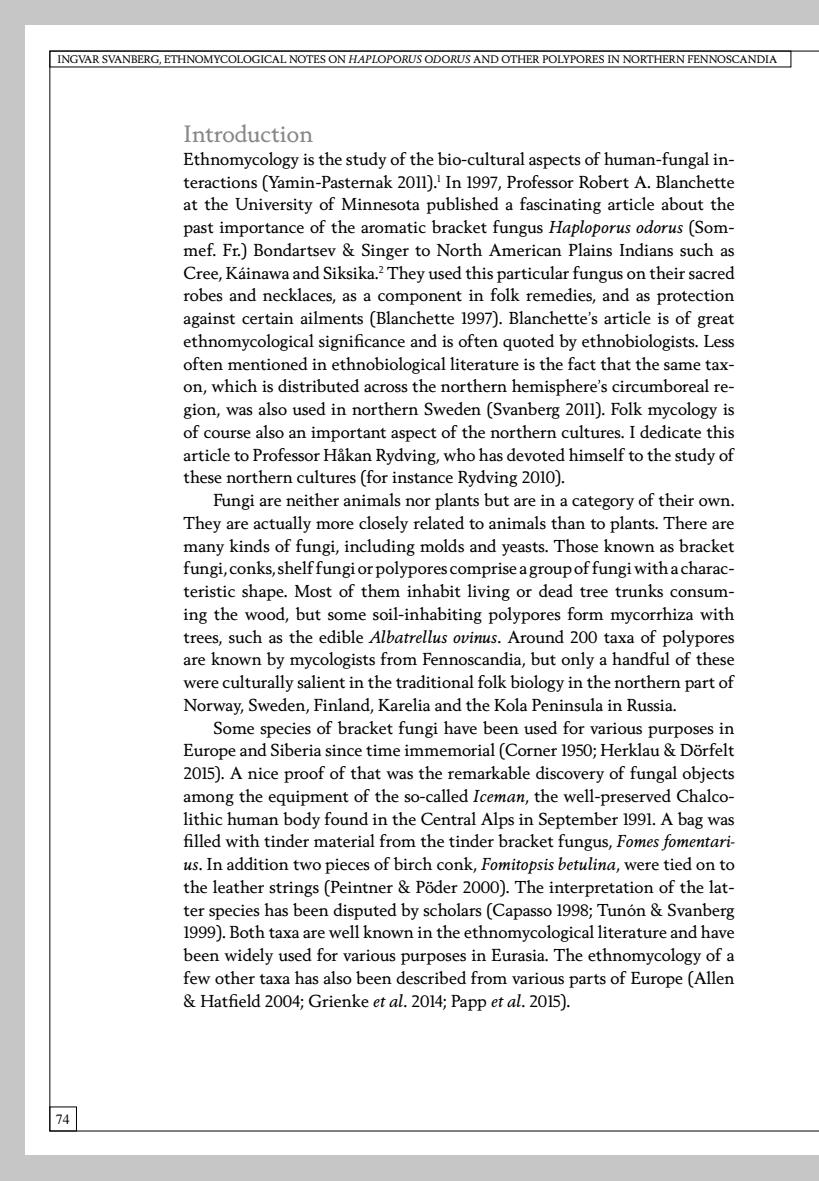
<style>
.page{position:relative;width:819px;height:1181px;background:#fff}
.page>*{position:absolute;margin:0;border:0;box-sizing:border-box;transform-origin:0 0}
.t1{font:22.75px "Berling Nova Text";color:#878787}
.t2{font:16.62px/22.8px "Berling Nova Text";color:#000;text-align:justify}
.t3{font:14px "Times";color:#000}
.t4{font:10.5px "Berling Nova Text";color:#000}
.s1{font-style:italic}
.s2{font-family:"Berling Nova Text Regular SC"}
</style>
<div class="page">
<div style="left:0;top:0;width:25px;height:1181px;background:#c6c6c6"></div>
<div style="left:0;top:0;width:819px;height:25px;background:#c6c6c6"></div>
<div style="left:0;top:1155px;width:819px;height:26px;background:#c6c6c6"></div>
<div style="left:50px;top:51px;width:741px;height:16px;border:1px solid #000"></div>
<p class="t4" style="left:57px;top:53px;width:721px">INGVAR SVANBERG, ETHNOMYCOLOGICAL NOTES ON <span class="s1">HAPLOPORUS ODORUS</span> AND OTHER POLYPORES IN NORTHERN FENNOSCANDIA</p>
<p class="t3" style="left:56px;top:1105px;width:16px">74</p>
<h1 class="t1" style="left:184px;top:119px;width:131px">Introduction</h1>
<p class="t2" style="left:184px;top:147px;width:552px">Ethnomycology is the study of the bio-cultural aspects of human-fungal in&shy;teractions (Yamin-Pasternak 2011).<sup>1</sup> In 1997, Professor Robert A. Blanchette at the University of Minnesota published a fascinating article about the past importance of the aromatic bracket fungus <span class="s1">Haploporus odorus</span> (Som&shy;mef. Fr.) Bondartsev &amp; Singer to North American Plains Indians such as Cree, Káinawa and Siksika.<sup>2</sup> They used this particular fungus on their sacred robes and necklaces, as a component in folk remedies, and as protection against certain ailments (Blanchette 1997). Blanchette’s article is of great ethnomycological significance and is often quoted by ethnobiologists. Less often mentioned in ethnobiological literature is the fact that the same tax&shy;on, which is distributed across the northern hemisphere’s circumboreal re&shy;gion, was also used in northern Sweden (Svanberg 2011). Folk mycology is of course also an important aspect of the northern cultures. I dedicate this article to Professor Håkan Rydving, who has devoted himself to the study of these northern cultures (for instance Rydving 2010).</p>
<p class="t2" style="left:184px;top:488px;width:552px;text-indent:30px">Fungi are neither animals nor plants but are in a category of their own.<br>They are actually more closely related to animals than to plants. There are many kinds of fungi, including molds and yeasts. Those known as bracket fungi, conks, shelf fungi or polypores comprise a group of fungi with a charac&shy;teristic shape. Most of them inhabit living or dead tree trunks consum&shy;ing the wood, but some soil-inhabiting polypores form mycorrhiza with trees, such as the edible <span class="s1">Albatrellus ovinus</span>. Around 200 taxa of polypores are known by mycologists from Fennoscandia, but only a handful of these were culturally salient in the traditional folk biology in the northern part of Norway, Sweden, Finland, Karelia and the Kola Peninsula in Russia.</p>
<p class="t2" style="left:184px;top:716px;width:552px;text-indent:30px">Some species of bracket fungi have been used for various purposes in Europe and Siberia since time immemorial (Corner 1950; Herklau &amp; Dörfelt 2015). A nice proof of that was the remarkable discovery of fungal objects among the equipment of the so-called <span class="s1">Iceman</span>, the well-preserved Chalco&shy;lithic human body found in the Central Alps in September 1991. A bag was filled with tinder material from the tinder bracket fungus, <span class="s1">Fomes fomentari&shy;us</span>. In addition two pieces of birch conk, <span class="s1">Fomitopsis betulina</span><span class="s2">,</span> were tied on to the leather strings (Peintner &amp; Pöder 2000). The interpretation of the lat&shy;ter species has been disputed by scholars (Capasso 1998; Tunón &amp; Svanberg 1999). Both taxa are well known in the ethnomycological literature and have been widely used for various purposes in Eurasia. The ethnomycology of a few other taxa has also been described from various parts of Europe (Allen &amp; Hatfield 2004; Grienke <span class="s1">et al</span>. 2014; Papp <span class="s1">et al</span>. 2015).</p>
</div>
